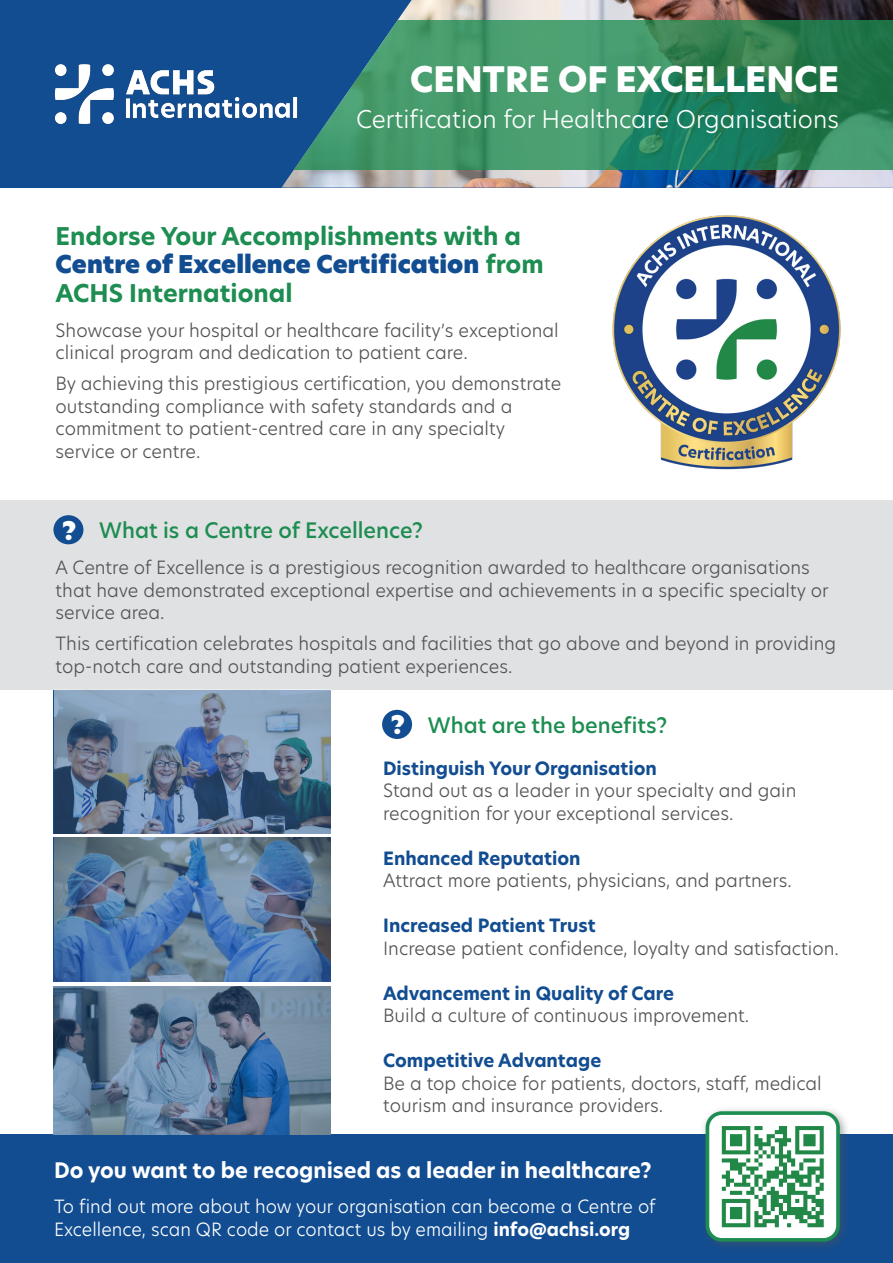
<style>
.page{position:relative;width:893px;height:1263px;background:#fff}
.page>*{position:absolute;margin:0;border:0;box-sizing:border-box;transform-origin:0 0}
.t1{font:800 34.5px "Hero New";color:#fff}
.t2{font:25.05px "Hero New Super";color:#fff;scale:1.04 1}
.t3{font:700 24px/28.5px "Hero New";color:#1d8d51}
.t4{font:300 24px "Hero New";color:#fff}
.t5{font:700 21px "Hero New";color:#fff}
.t6{font:500 21px "Hero New";color:#1d8d51}
.t7{font:300 18px/22.5px "Hero New";color:#535355}
.t8{font:700 18px "Hero New";color:#124d91}
.t9{font:300 18px/22.5px "Hero New";color:#fff}
.s1{font-family:"Hero New Super";font-weight:400;color:#124d91}
.s2{font-weight:700}
</style>
<div class="page">
<svg style="left:53px;top:837px;width:278px;height:145px"></svg>
<div style="left:0;top:0;width:893px;height:188px;background:#124d91"></div>
<img style="left:281px;top:0;width:612px;height:188px">
<svg style="left:281px;top:21px;width:612px;height:149px;background:#348866"></svg>
<div style="left:0;top:1134px;width:893px;height:129px;background:#124d91"></div>
<div style="left:0;top:501px;width:893px;height:189px;background:#e0e1e3"></div>
<img style="left:54px;top:52px;width:255px;height:83px">
<div style="left:700px;top:1105px;width:151px;height:148px;background:#535355;opacity:.52"></div>
<div style="left:707px;top:1113px;width:131px;height:127px;background:#fff;border-radius:15px"></div>
<div style="left:706px;top:1111px;width:134px;height:131px;border:4px solid #1d8d51;border-radius:15px"></div>
<img style="left:721px;top:1126px;width:103px;height:102px">
<img style="left:612px;top:215px;width:229px;height:255px">
<div style="left:53px;top:515px;width:30px;height:29px;background:#124d91;border-radius:50%"></div>
<div style="left:382px;top:710px;width:30px;height:29px;background:#124d91;border-radius:50%"></div>
<img style="left:55px;top:690px;width:275px;height:143px">
<img style="left:55px;top:838px;width:275px;height:143px">
<img style="left:53px;top:986px;width:277px;height:148px">
<p class="t1" style="left:410px;top:55px;width:430px">CENTRE OF EXCELLENCE</p>
<p class="t4" style="left:356px;top:102px;width:484px">Certification for Healthcare Organisations</p>
<p class="t3" style="left:56px;top:222px;width:490px">Endorse Your Accomplishments with a<br><span class="s1">Centre of Excellence Certification</span> from<br>ACHS International</p>
<p class="t7" style="left:56px;top:319px;width:505px">Showcase your hospital or healthcare facility’s exceptional clinical program and dedication to patient care.</p>
<p class="t7" style="left:56px;top:372px;width:507px">By achieving this prestigious certification, you demonstrate outstanding compliance with safety standards and a commitment to patient-centred care in any specialty service or centre.</p>
<p class="t2" style="left:62px;top:513px;width:15px">?</p>
<p class="t6" style="left:99px;top:516px;width:325px">What is a Centre of Excellence?</p>
<p class="t7" style="left:56px;top:556px;width:775px">A Centre of Excellence is a prestigious recognition awarded to healthcare organisations that have demonstrated exceptional expertise and achievements in a specific specialty or service area.</p>
<p class="t7" style="left:56px;top:632px;width:782px">This certification celebrates hospitals and facilities that go above and beyond in providing top-notch care and outstanding patient experiences.</p>
<p class="t2" style="left:391px;top:708px;width:15px">?</p>
<p class="t6" style="left:428px;top:711px;width:241px">What are the benefits?</p>
<p class="t8" style="left:383px;top:756px;width:275px">Distinguish Your Organisation</p>
<p class="t7" style="left:383px;top:779px;width:415px">Stand out as a leader in your specialty and gain recognition for your exceptional services.</p>
<p class="t8" style="left:383px;top:846px;width:199px">Enhanced Reputation</p>
<p class="t7" style="left:383px;top:869px;width:410px">Attract more patients, physicians, and partners.</p>
<p class="t8" style="left:383px;top:913px;width:214px">Increased Patient Trust</p>
<p class="t7" style="left:383px;top:936px;width:457px">Increase patient confidence, loyalty and satisfaction.</p>
<p class="t8" style="left:383px;top:981px;width:292px">Advancement in Quality of Care</p>
<p class="t7" style="left:383px;top:1004px;width:367px">Build a culture of continuous improvement.</p>
<p class="t8" style="left:383px;top:1048px;width:220px">Competitive Advantage</p>
<p class="t7" style="left:383px;top:1071px;width:440px">Be a top choice for patients, doctors, staff, medical tourism and insurance providers.</p>
<p class="t5" style="left:54px;top:1156px;width:599px">Do you want to be recognised as a leader in healthcare?</p>
<p class="t9" style="left:54px;top:1195px;width:603px">To find out more about how your organisation can become a Centre of<br>Excellence, scan QR code or contact us by emailing <span class="s2">info@achsi.org</span></p>
</div>
